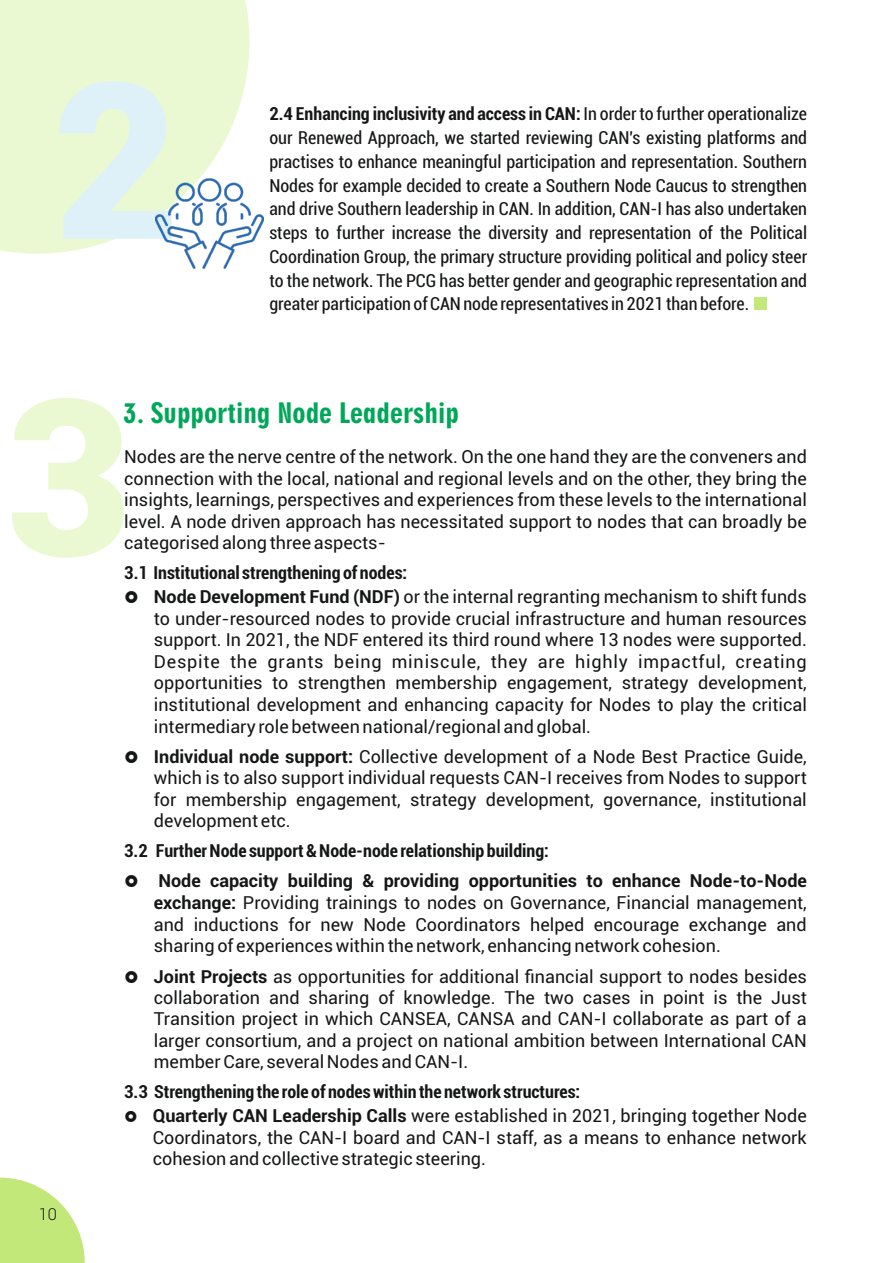
<style>
.page{position:relative;width:893px;height:1263px;background:#fff}
.page>*{position:absolute;margin:0;border:0;box-sizing:border-box;transform-origin:0 0}
.t1{font:900 218.55px "Roboto";color:#eaf9d2}
.t2{font:900 218.55px "Roboto";color:#dff1f8}
.t3{font:27px "Geometric 706 BT Black Condensed B";color:#00a759}
.t4{font:18px/21.5px "Roboto";color:#151616;text-align:justify}
.t5{font:condensed 18px/23.7px "Roboto";color:#151616;text-align:justify}
.t6{font:700 condensed 18px/23.7px "Roboto";color:#151616}
.t7{font:300 16.5px "Roboto";color:#151616}
.s1{font-weight:700}
.s2{font-weight:700;font-stretch:condensed}
.s3{font-stretch:normal}
.s4{font-weight:400;font-stretch:normal}
</style>
<div class="page">
<svg style="left:0;top:1177px;width:85px;height:86px"></svg>
<div style="left:0;top:0;width:249px;height:254px;background:#eaf9d2"></div>
<div style="left:754px;top:297px;width:13px;height:13px;background:#c3e87a"></div>
<img style="left:155px;top:170px;width:108px;height:99px">
<h1 class="t2" style="left:53px;top:75px;width:128px">2</h1>
<p class="t5" style="left:269px;top:104px;width:539px"><span class="s1">2.4 Enhancing inclusivity and access in CAN:</span> In order to further operationalize our Renewed Approach, we started reviewing CAN's existing platforms and practises to enhance meaningful participation and representation. Southern Nodes for example decided to create a Southern Node Caucus to strengthen and drive Southern leadership in CAN. In addition, CAN-I has also undertaken steps to further increase the diversity and representation of the Political Coordination Group, the primary structure providing political and policy steer to the network. The PCG has better gender and geographic representation and greater participation of CAN node representatives in 2021 than before.</p>
<h1 class="t1" style="left:4px;top:392px;width:128px">3</h1>
<h2 class="t3" style="left:123px;top:403px;width:337px">3. Supporting Node Leadership</h2>
<p class="t4" style="left:124px;top:448px;width:684px">Nodes are the nerve centre of the network. On the one hand they are the conveners and connection with the local, national and regional levels and on the other, they bring the insights, learnings, perspectives and experiences from these levels to the international level. A node driven approach has necessitated support to nodes that can broadly be categorised along three aspects-</p>
<p class="t4" style="left:154px;top:563px;width:654px;line-height:23.7px;text-indent:-30px"><span class="s2">3.1 Institutional strengthening of nodes:<br></span><span class="s1">Node Development Fund (NDF)</span> or the internal regranting mechanism to shift funds</p>
<p class="t4" style="left:154px;top:609px;width:654px">to under-resourced nodes to provide crucial infrastructure and human resources support. In 2021, the NDF entered its third round where 13 nodes were supported.<br>Despite the grants being miniscule, they are highly impactful, creating opportunities to strengthen membership engagement, strategy development, institutional development and enhancing capacity for Nodes to play the critical intermediary role between national/regional and global.</p>
<p class="t4" style="left:154px;top:748px;width:654px"><span class="s1">Individual node support:</span> Collective development of a Node Best Practice Guide, which is to also support individual requests CAN-I receives from Nodes to support for membership engagement, strategy development, governance, institutional development etc.</p>
<p class="t6" style="left:124px;top:841px;width:426px">3.2 Further Node support &amp; Node-node relationship building:</p>
<p class="t4" style="left:154px;top:872px;width:655px"><span class="s1">Node capacity building &amp; providing opportunities to enhance Node-to-Node exchange:</span> Providing trainings to nodes on Governance, Financial management, and inductions for new Node Coordinators helped encourage exchange and sharing of experiences within the network, enhancing network cohesion.</p>
<p class="t4" style="left:154px;top:967px;width:654px"><span class="s1">Joint Projects</span> as opportunities for additional financial support to nodes besides collaboration and sharing of knowledge. The two cases in point is the Just Transition project in which CANSEA, CANSA and CAN-I collaborate as part of a larger consortium, and a project on national ambition between International CAN member Care, several Nodes and CAN-I.</p>
<p class="t6" style="left:153px;top:1082px;width:655px;text-indent:-29px">3.3 Strengthening the role of nodes within the network structures:<br><span class="s3">Quarterly CAN Leadership Calls</span> <span class="s4">were established in 2021, bringing together Node</span></p>
<p class="t4" style="left:153px;top:1128px;width:656px">Coordinators, the CAN-I board and CAN-I staff, as a means to enhance network cohesion and collective strategic steering.</p>
<p class="t7" style="left:39px;top:1207px;width:20px">10</p>
</div>
